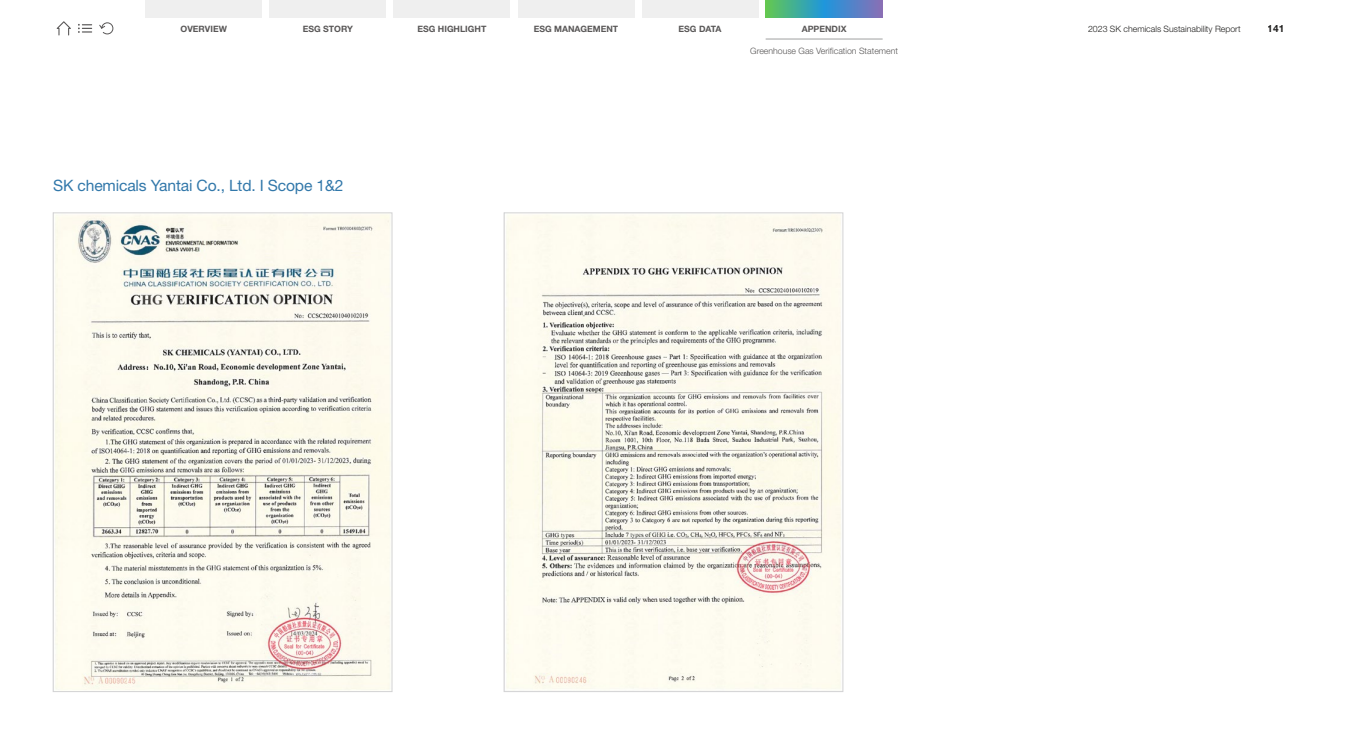
<style>
.page{position:relative;width:1347px;height:745px;background:#fff}
.page>*{position:absolute;margin:0;border:0;box-sizing:border-box;transform-origin:0 0}
.t1{font:15.62px "Helvetica Neue";letter-spacing:-.01em;color:#3278aa}
.t2{font:700 10px "Helvetica Neue";color:#1f1e1d}
.t3{font:700 8.75px "Helvetica Neue";color:#595757}
.t4{font:300 8.75px "Helvetica Neue";color:#1f1e1d}
.t5{font:300 8.75px "Helvetica Neue";color:#595757}
</style>
<div class="page">
<img style="left:55px;top:214px;width:335px;height:475px">
<div style="left:53px;top:212px;width:339px;height:479px;border:1px solid #d3d3d4"></div>
<img style="left:506px;top:214px;width:335px;height:475px">
<div style="left:504px;top:212px;width:339px;height:479px;border:1px solid #d3d3d4"></div>
<svg style="left:57px;top:21px;width:14px;height:14px"></svg>
<svg style="left:78px;top:24px;width:14px;height:9px"></svg>
<svg style="left:99px;top:22px;width:15px;height:13px"></svg>
<div style="left:269px;top:0;width:117px;height:18px;background:#efefef"></div>
<div style="left:393px;top:0;width:117px;height:18px;background:#efefef"></div>
<div style="left:145px;top:0;width:117px;height:18px;background:#efefef"></div>
<div style="left:517px;top:0;width:117px;height:18px;background:#efefef"></div>
<hr style="left:765px;top:39px;width:117px;height:1px;background:#9fa0a0">
<div style="left:641px;top:0;width:117px;height:18px;background:#efefef"></div>
<svg style="left:765px;top:0;width:117px;height:18px;background:#4a99ae"></svg>
<p class="t3" style="left:181px;top:23px;width:48px">OVERVIEW</p>
<p class="t3" style="left:303px;top:23px;width:52px">ESG STORY</p>
<p class="t3" style="left:417px;top:23px;width:70px">ESG HIGHLIGHT</p>
<p class="t3" style="left:533px;top:23px;width:86px">ESG MANAGEMENT</p>
<p class="t3" style="left:678px;top:23px;width:44px">ESG DATA</p>
<p class="t3" style="left:801px;top:23px;width:46px">APPENDIX</p>
<p class="t4" style="left:1088px;top:23px;width:154px">2023 SK chemicals Sustainability Report</p>
<p class="t2" style="left:1267px;top:22px;width:18px">141</p>
<p class="t5" style="left:750px;top:45px;width:149px">Greenhouse Gas Verification Statement</p>
<h1 class="t1" style="left:53px;top:176px;width:292px">SK chemicals Yantai Co., Ltd. I Scope 1&amp;2</h1>
</div>
